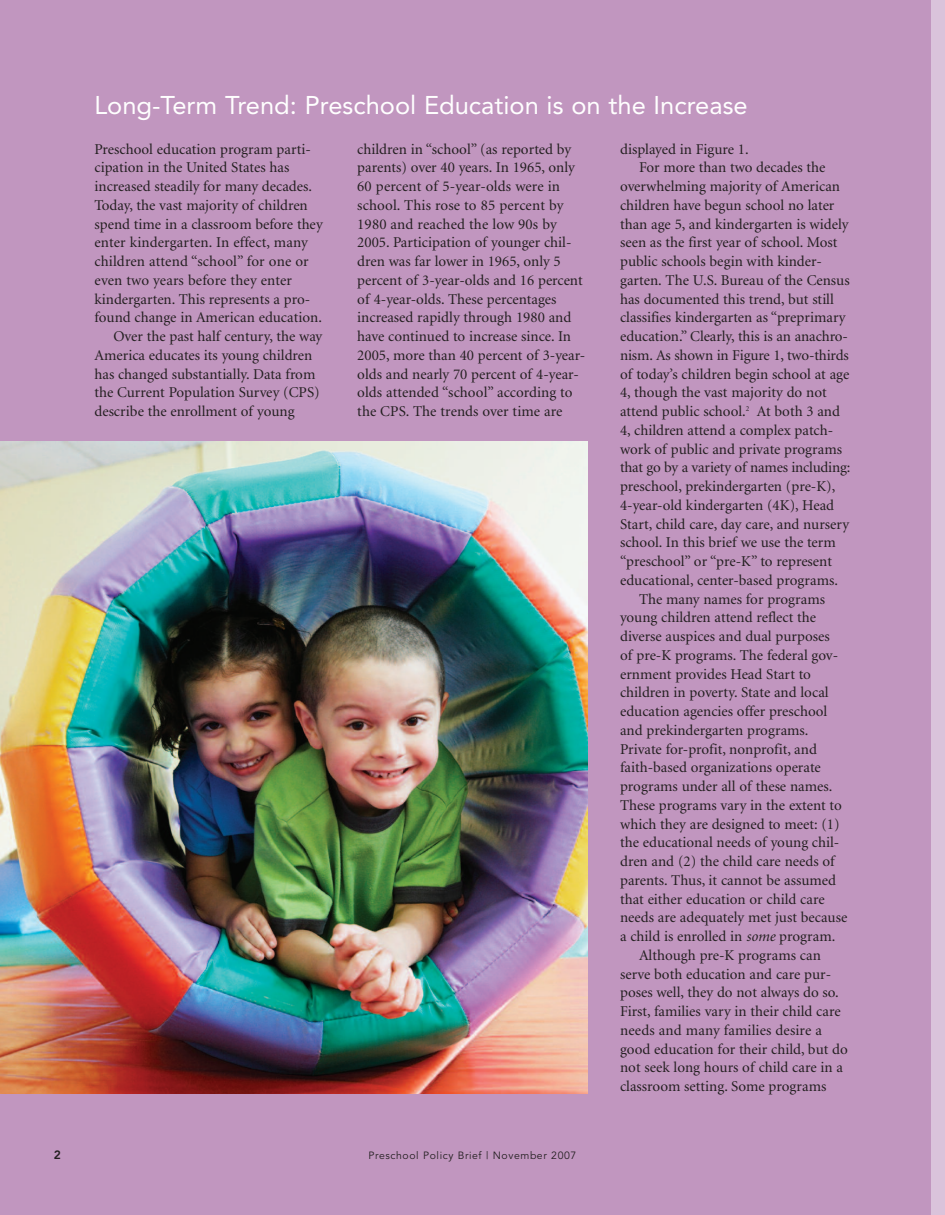
<style>
.page{position:relative;width:945px;height:1215px;background:#fff}
.page>*{position:absolute;margin:0;border:0;box-sizing:border-box;transform-origin:0 0}
.t1{font:25.5px "Avenir";color:#fff}
.t2{font:15px/18.8px "Minion";color:#231f20}
.t3{font:800 12px "Avenir";color:#231f20}
.t4{font:10.5px "Avenir";letter-spacing:.055em;color:#231f20}
.s1{font-style:italic}
</style>
<div class="page">
<div style="left:0;top:0;width:932px;height:1215px;background:#c196bf"></div>
<div style="left:932px;top:0;width:13px;height:1215px;background:#dac3db"></div>
<img style="left:0;top:442px;width:587px;height:652px">
<p class="t3" style="left:54px;top:1150px;width:9px">2</p>
<h1 class="t1" style="left:94px;top:94px;width:655px">Long-Term Trend: Preschool Education is on the Increase</h1>
<p class="t2" style="left:94px;top:141px;width:218px">Preschool education program parti-</p>
<p class="t2" style="left:94px;top:160px;width:196px">cipation in the United States has</p>
<p class="t2" style="left:94px;top:178px;width:219px">increased steadily for many decades.</p>
<p class="t2" style="left:94px;top:197px;width:215px">Today, the vast majority of children</p>
<p class="t2" style="left:94px;top:216px;width:230px">spend time in a classroom before they</p>
<p class="t2" style="left:94px;top:235px;width:215px">enter kindergarten. In effect, many</p>
<p class="t2" style="left:94px;top:253px;width:216px">children attend “school” for one or</p>
<p class="t2" style="left:94px;top:272px;width:199px">even two years before they enter</p>
<p class="t2" style="left:94px;top:291px;width:217px">kindergarten. This represents a pro-</p>
<p class="t2" style="left:94px;top:310px;width:229px">found change in American education.</p>
<p class="t2" style="left:113px;top:328px;width:210px">Over the past half century, the way</p>
<p class="t2" style="left:94px;top:347px;width:219px">America educates its young children</p>
<p class="t2" style="left:94px;top:366px;width:222px">has changed substantially. Data from</p>
<p class="t2" style="left:94px;top:385px;width:227px">the Current Population Survey (CPS)</p>
<p class="t2" style="left:94px;top:403px;width:202px">describe the enrollment of young</p>
<p class="t2" style="left:357px;top:141px;width:230px">children in “school” (as reported by parents) over 40 years. In 1965, only 60 percent of 5-year-olds were in school. This rose to 85 percent by 1980 and reached the low 90s by 2005. Participation of younger chil&shy;dren was far lower in 1965, only 5 percent of 3-year-olds and 16 percent of 4-year-olds. These percentages increased rapidly through 1980 and have continued to increase since. In 2005, more than 40 percent of 3-year&shy;olds and nearly 70 percent of 4-year&shy;olds attended “school” according to the CPS. The trends over time are</p>
<p class="t2" style="left:620px;top:141px;width:130px">displayed in Figure 1.</p>
<p class="t2" style="left:639px;top:160px;width:188px">For more than two decades the</p>
<p class="t2" style="left:620px;top:178px;width:221px">overwhelming majority of American</p>
<p class="t2" style="left:620px;top:197px;width:216px">children have begun school no later</p>
<p class="t2" style="left:620px;top:216px;width:230px">than age 5, and kindergarten is widely</p>
<p class="t2" style="left:620px;top:235px;width:219px">seen as the first year of school. Most</p>
<p class="t2" style="left:620px;top:253px;width:203px">public schools begin with kinder-</p>
<p class="t2" style="left:620px;top:272px;width:231px">garten. The U.S. Bureau of the Census</p>
<p class="t2" style="left:620px;top:291px;width:215px">has documented this trend, but still</p>
<p class="t2" style="left:620px;top:310px;width:227px">classifies kindergarten as “preprimary</p>
<p class="t2" style="left:620px;top:328px;width:230px">education.” Clearly, this is an anachro-</p>
<p class="t2" style="left:620px;top:347px;width:230px">nism. As shown in Figure 1, two-thirds</p>
<p class="t2" style="left:620px;top:366px;width:231px">of today’s children begin school at age</p>
<p class="t2" style="left:620px;top:385px;width:208px">4, though the vast majority do not</p>
<p class="t2" style="left:620px;top:403px;width:221px">attend public school.<sup>2</sup> At both 3 and</p>
<p class="t2" style="left:620px;top:422px;width:215px">4, children attend a complex patch-</p>
<p class="t2" style="left:620px;top:441px;width:223px">work of public and private programs</p>
<p class="t2" style="left:620px;top:460px;width:232px">that go by a variety of names including:</p>
<p class="t2" style="left:620px;top:478px;width:217px">preschool, prekindergarten (pre-K),</p>
<p class="t2" style="left:620px;top:497px;width:216px">4-year-old kindergarten (4K), Head</p>
<p class="t2" style="left:620px;top:516px;width:230px">Start, child care, day care, and nursery</p>
<p class="t2" style="left:620px;top:535px;width:217px">school. In this brief we use the term</p>
<p class="t2" style="left:620px;top:553px;width:213px">“preschool” or “pre-K” to represent</p>
<p class="t2" style="left:620px;top:572px;width:219px">educational, center-based programs.</p>
<p class="t2" style="left:639px;top:591px;width:188px">The many names for programs</p>
<p class="t2" style="left:620px;top:610px;width:198px">young children attend reflect the</p>
<p class="t2" style="left:620px;top:628px;width:211px">diverse auspices and dual purposes</p>
<p class="t2" style="left:620px;top:647px;width:220px">of pre-K programs. The federal gov-</p>
<p class="t2" style="left:620px;top:666px;width:192px">ernment provides Head Start to</p>
<p class="t2" style="left:620px;top:685px;width:210px">children in poverty. State and local</p>
<p class="t2" style="left:620px;top:703px;width:209px">education agencies offer preschool</p>
<p class="t2" style="left:620px;top:722px;width:190px">and prekindergarten programs.</p>
<p class="t2" style="left:620px;top:741px;width:198px">Private for-profit, nonprofit, and</p>
<p class="t2" style="left:620px;top:760px;width:202px">faith-based organizations operate</p>
<p class="t2" style="left:620px;top:778px;width:214px">programs under all of these names.</p>
<p class="t2" style="left:620px;top:797px;width:223px">These programs vary in the extent to</p>
<p class="t2" style="left:620px;top:816px;width:221px">which they are designed to meet: (1)</p>
<p class="t2" style="left:620px;top:835px;width:221px">the educational needs of young chil-</p>
<p class="t2" style="left:620px;top:853px;width:216px">dren and (2) the child care needs of</p>
<p class="t2" style="left:620px;top:872px;width:217px">parents. Thus, it cannot be assumed</p>
<p class="t2" style="left:620px;top:891px;width:206px">that either education or child care</p>
<p class="t2" style="left:620px;top:910px;width:229px">needs are adequately met just because</p>
<p class="t2" style="left:620px;top:928px;width:217px">a child is enrolled in <span class="s1">some</span> program.</p>
<p class="t2" style="left:639px;top:947px;width:183px">Although pre-K programs can</p>
<p class="t2" style="left:620px;top:966px;width:213px">serve both education and care pur-</p>
<p class="t2" style="left:620px;top:985px;width:220px">poses well, they do not always do so.</p>
<p class="t2" style="left:620px;top:1003px;width:222px">First, families vary in their child care</p>
<p class="t2" style="left:620px;top:1022px;width:203px">needs and many families desire a</p>
<p class="t2" style="left:620px;top:1041px;width:229px">good education for their child, but do</p>
<p class="t2" style="left:620px;top:1060px;width:224px">not seek long hours of child care in a</p>
<p class="t2" style="left:620px;top:1078px;width:208px">classroom setting. Some programs</p>
<p class="t4" style="left:369px;top:1151px;width:209px">Preschool Policy Brief | November 2007</p>
</div>
